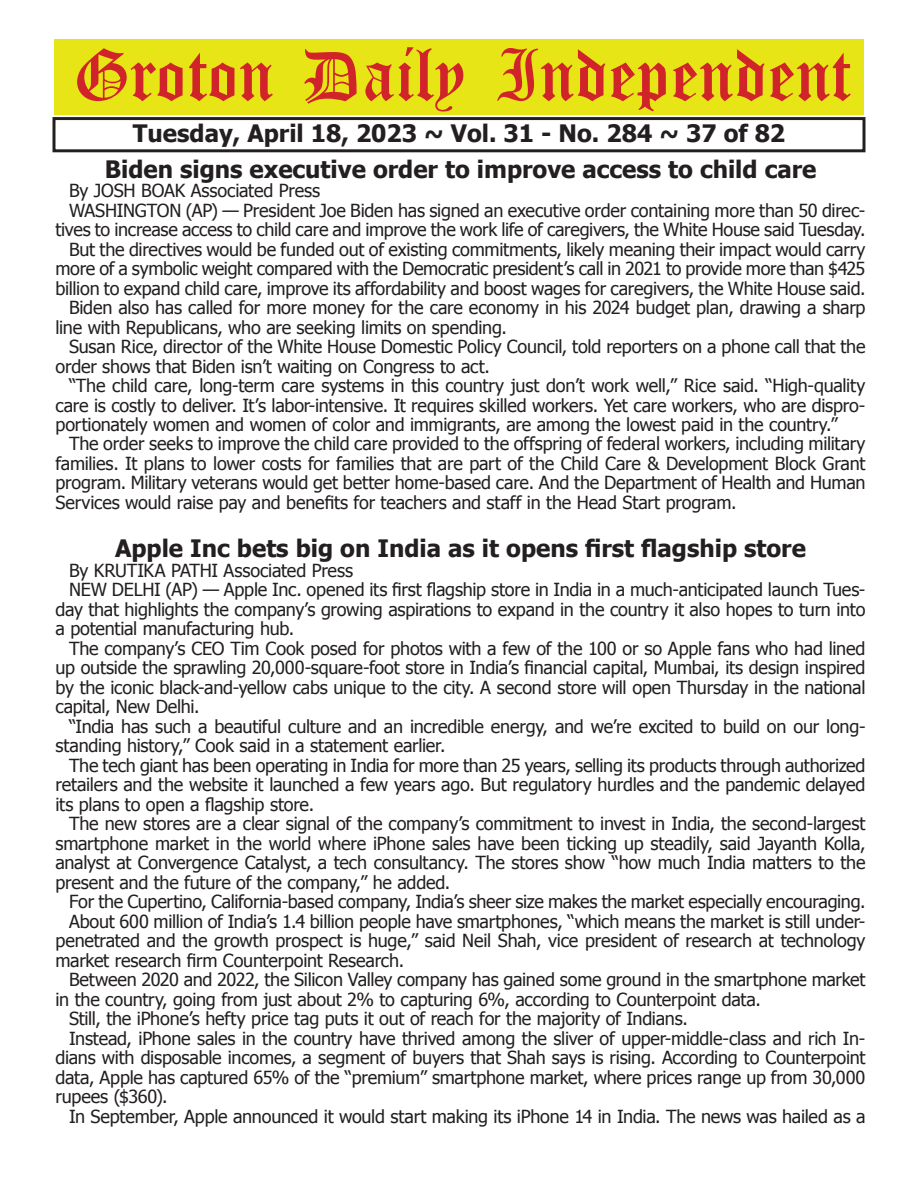
<style>
.page{position:relative;width:918px;height:1188px;background:#fff}
.page>*{position:absolute;margin:0;border:0;box-sizing:border-box;transform-origin:0 0}
.t1{font:54px "Old English Five";color:#d1232a}
.t2{font:700 24px "Tahoma";color:#231f20}
.t3{font:18px "Tahoma";letter-spacing:-.015em;color:#231f20}
</style>
<div class="page">
<div style="left:52px;top:117px;width:814px;height:35px;border:3px solid #231f20"></div>
<div style="left:54px;top:40px;width:810px;height:75px;background:#e7e515"></div>
<h1 class="t1" style="left:73px;top:50px;width:779px">Groton Daily Independent</h1>
<h2 class="t2" style="left:133px;top:116px;width:654px">Tuesday, April 18, 2023 ~ Vol. 31 - No. 284 ~ 37 of 82</h2>
<h2 class="t2" style="left:105px;top:152px;width:713px">Biden signs executive order to improve access to child care</h2>
<p class="t3" style="left:69px;top:178px;width:253px">By JOSH BOAK Associated Press</p>
<p class="t3" style="left:69px;top:198px;width:798px">WASHINGTON (AP) — President Joe Biden has signed an executive order containing more than 50 direc-</p>
<p class="t3" style="left:56px;top:217px;width:812px">tives to increase access to child care and improve the work life of caregivers, the White House said Tuesday.</p>
<p class="t3" style="left:69px;top:237px;width:798px">But the directives would be funded out of existing commitments, likely meaning their impact would carry</p>
<p class="t3" style="left:56px;top:256px;width:811px">more of a symbolic weight compared with the Democratic president’s call in 2021 to provide more than $425</p>
<p class="t3" style="left:56px;top:276px;width:812px">billion to expand child care, improve its affordability and boost wages for caregivers, the White House said.</p>
<p class="t3" style="left:69px;top:295px;width:798px">Biden also has called for more money for the care economy in his 2024 budget plan, drawing a sharp</p>
<p class="t3" style="left:56px;top:315px;width:453px">line with Republicans, who are seeking limits on spending.</p>
<p class="t3" style="left:69px;top:334px;width:798px">Susan Rice, director of the White House Domestic Policy Council, told reporters on a phone call that the</p>
<p class="t3" style="left:56px;top:354px;width:436px">order shows that Biden isn’t waiting on Congress to act.</p>
<p class="t3" style="left:69px;top:373px;width:798px">“The child care, long-term care systems in this country just don’t work well,” Rice said. “High-quality</p>
<p class="t3" style="left:56px;top:393px;width:812px">care is costly to deliver. It’s labor-intensive. It requires skilled workers. Yet care workers, who are dispro-</p>
<p class="t3" style="left:56px;top:412px;width:784px">portionately women and women of color and immigrants, are among the lowest paid in the country.”</p>
<p class="t3" style="left:69px;top:432px;width:798px">The order seeks to improve the child care provided to the offspring of federal workers, including military</p>
<p class="t3" style="left:56px;top:451px;width:811px">families. It plans to lower costs for families that are part of the Child Care &amp; Development Block Grant</p>
<p class="t3" style="left:56px;top:471px;width:812px">program. Military veterans would get better home-based care. And the Department of Health and Human</p>
<p class="t3" style="left:56px;top:490px;width:682px">Services would raise pay and benefits for teachers and staff in the Head Start program.</p>
<h2 class="t2" style="left:115px;top:532px;width:692px">Apple Inc bets big on India as it opens first flagship store</h2>
<p class="t3" style="left:69px;top:558px;width:286px">By KRUTIKA PATHI Associated Press</p>
<p class="t3" style="left:69px;top:578px;width:798px">NEW DELHI (AP) — Apple Inc. opened its first flagship store in India in a much-anticipated launch Tues-</p>
<p class="t3" style="left:56px;top:597px;width:811px">day that highlights the company’s growing aspirations to expand in the country it also hopes to turn into</p>
<p class="t3" style="left:56px;top:617px;width:240px">a potential manufacturing hub.</p>
<p class="t3" style="left:69px;top:636px;width:798px">The company’s CEO Tim Cook posed for photos with a few of the 100 or so Apple fans who had lined</p>
<p class="t3" style="left:56px;top:656px;width:812px">up outside the sprawling 20,000-square-foot store in India’s financial capital, Mumbai, its design inspired</p>
<p class="t3" style="left:56px;top:675px;width:811px">by the iconic black-and-yellow cabs unique to the city. A second store will open Thursday in the national</p>
<p class="t3" style="left:56px;top:695px;width:146px">capital, New Delhi.</p>
<p class="t3" style="left:69px;top:714px;width:798px">“India has such a beautiful culture and an incredible energy, and we’re excited to build on our long-</p>
<p class="t3" style="left:56px;top:734px;width:392px">standing history,” Cook said in a statement earlier.</p>
<p class="t3" style="left:69px;top:753px;width:798px">The tech giant has been operating in India for more than 25 years, selling its products through authorized</p>
<p class="t3" style="left:56px;top:773px;width:811px">retailers and the website it launched a few years ago. But regulatory hurdles and the pandemic delayed</p>
<p class="t3" style="left:56px;top:792px;width:260px">its plans to open a flagship store.</p>
<p class="t3" style="left:69px;top:812px;width:798px">The new stores are a clear signal of the company’s commitment to invest in India, the second-largest</p>
<p class="t3" style="left:56px;top:831px;width:812px">smartphone market in the world where iPhone sales have been ticking up steadily, said Jayanth Kolla,</p>
<p class="t3" style="left:56px;top:851px;width:811px">analyst at Convergence Catalyst, a tech consultancy. The stores show “how much India matters to the</p>
<p class="t3" style="left:56px;top:870px;width:396px">present and the future of the company,” he added.</p>
<p class="t3" style="left:69px;top:890px;width:798px">For the Cupertino, California-based company, India’s sheer size makes the market especially encouraging.</p>
<p class="t3" style="left:69px;top:909px;width:798px">About 600 million of India’s 1.4 billion people have smartphones, “which means the market is still under-</p>
<p class="t3" style="left:56px;top:929px;width:812px">penetrated and the growth prospect is huge,” said Neil Shah, vice president of research at technology</p>
<p class="t3" style="left:56px;top:948px;width:350px">market research firm Counterpoint Research.</p>
<p class="t3" style="left:69px;top:968px;width:798px">Between 2020 and 2022, the Silicon Valley company has gained some ground in the smartphone market</p>
<p class="t3" style="left:56px;top:987px;width:707px">in the country, going from just about 2% to capturing 6%, according to Counterpoint data.</p>
<p class="t3" style="left:69px;top:1007px;width:620px">Still, the iPhone’s hefty price tag puts it out of reach for the majority of Indians.</p>
<p class="t3" style="left:69px;top:1026px;width:798px">Instead, iPhone sales in the country have thrived among the sliver of upper-middle-class and rich In-</p>
<p class="t3" style="left:56px;top:1046px;width:811px">dians with disposable incomes, a segment of buyers that Shah says is rising. According to Counterpoint</p>
<p class="t3" style="left:56px;top:1065px;width:811px">data, Apple has captured 65% of the “premium” smartphone market, where prices range up from 30,000</p>
<p class="t3" style="left:56px;top:1085px;width:114px">rupees ($360).</p>
<p class="t3" style="left:69px;top:1104px;width:798px">In September, Apple announced it would start making its iPhone 14 in India. The news was hailed as a</p>
</div>
